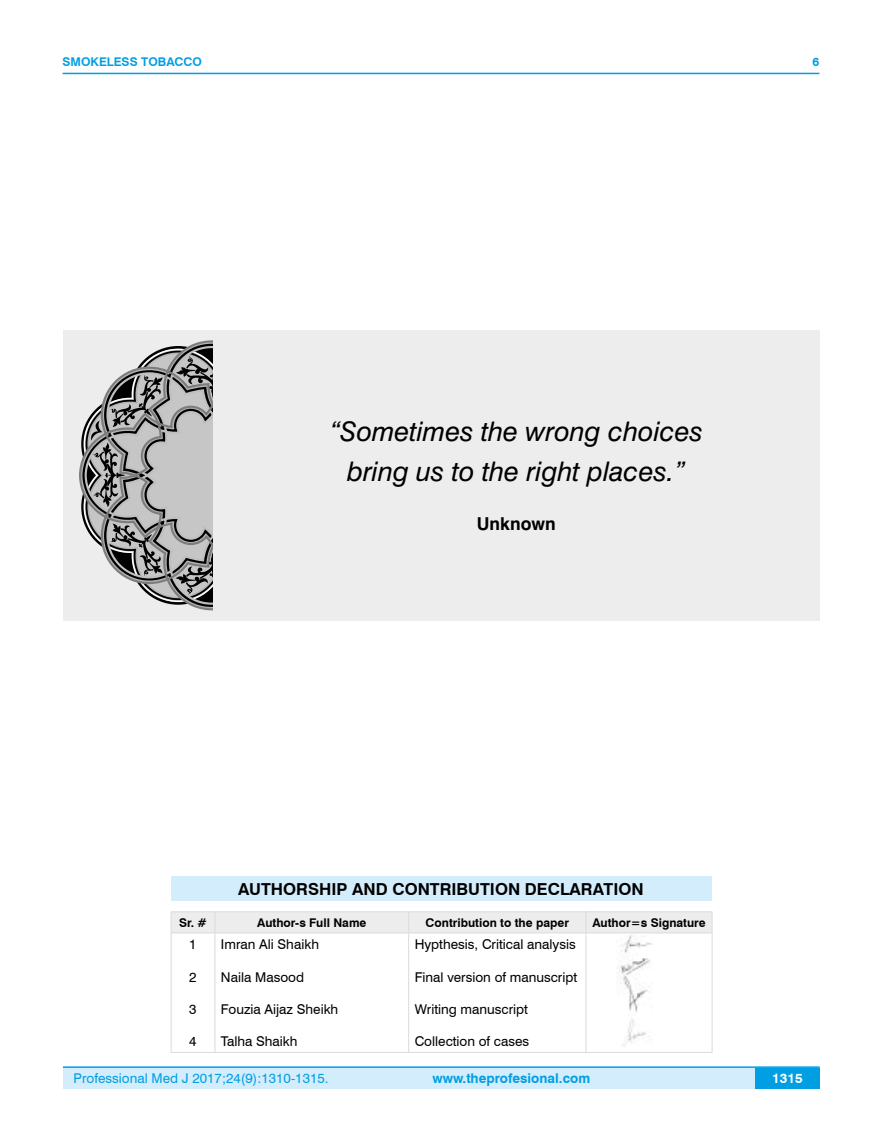
<style>
.page{position:relative;width:882px;height:1145px;background:#fff}
.page>*{position:absolute;margin:0;border:0;box-sizing:border-box;transform-origin:0 0}
.t1{font:italic 27px/40.5px "Swiss 721 BT";color:#000;text-align:center}
.t2{font:700 17.7px "Swiss 721 BT";color:#000}
.t3{font:700 16.5px "Swiss 721 BT";color:#000}
.t4{font:13.5px "Swiss 721 BT";color:#000}
.t5{font:13.5px "Swiss 721 BT";color:#009fe3}
.t6{font:700 13.5px "Swiss 721 BT";color:#009fe3}
.t7{font:700 13.5px "Swiss 721 BT";color:#fff}
.t8{font:700 12px "Swiss 721 BT";color:#000}
.t9{font:700 12px "Swiss 721 BT";color:#009fe3}
</style>
<div class="page">
<div style="left:63px;top:1067px;width:756px;height:21px;background:#d4edfc"></div>
<hr style="left:63px;top:1066px;width:756px;height:2px;background:#009fe3">
<div style="left:754px;top:1068px;width:65px;height:20px;background:#009fe3"></div>
<hr style="left:63px;top:73px;width:756px;height:1px;background:#009fe3">
<div style="left:171px;top:876px;width:540px;height:24px;background:#d4edfc"></div>
<div style="left:171px;top:911px;width:541px;height:21px;background:#ededed"></div>
<hr style="left:171px;top:932px;width:44px;height:1px;background:#dadada">
<hr style="left:171px;top:933px;width:1px;height:119px;background:#dadada">
<hr style="left:215px;top:932px;width:193px;height:1px;background:#dadada">
<hr style="left:214px;top:933px;width:1px;height:119px;background:#dadada">
<hr style="left:408px;top:932px;width:177px;height:1px;background:#dadada">
<hr style="left:408px;top:933px;width:1px;height:119px;background:#dadada">
<hr style="left:585px;top:932px;width:127px;height:1px;background:#dadada">
<hr style="left:585px;top:933px;width:1px;height:119px;background:#dadada">
<hr style="left:711px;top:933px;width:1px;height:119px;background:#dadada">
<hr style="left:171px;top:1052px;width:44px;height:1px;background:#dadada">
<hr style="left:215px;top:1052px;width:193px;height:1px;background:#dadada">
<hr style="left:408px;top:1052px;width:177px;height:1px;background:#dadada">
<hr style="left:585px;top:1052px;width:127px;height:1px;background:#dadada">
<img style="left:619px;top:935px;width:33px;height:111px">
<div style="left:63px;top:330px;width:756px;height:291px;background:#ededed"></div>
<svg style="left:79px;top:340px;width:134px;height:271px"></svg>
<svg style="left:176px;top:356px;width:37px;height:42px;background:#7e7e7e"></svg>
<svg style="left:110px;top:523px;width:52px;height:53px;background:#777"></svg>
<svg style="left:175px;top:552px;width:38px;height:42px;background:#7f7f7f"></svg>
<svg style="left:89px;top:375px;width:73px;height:132px;background:#8e8e8e"></svg>
<p class="t9" style="left:63px;top:53px;width:141px">SMOKELESS TOBACCO</p>
<p class="t9" style="left:812px;top:53px;width:8px">6</p>
<h1 class="t1" style="left:329px;top:410px;width:375px">“Sometimes the wrong choices bring us to the right places.”</h1>
<h2 class="t2" style="left:476px;top:511px;width:80px">Unknown</h2>
<p class="t3" style="left:238px;top:877px;width:406px">AUTHORSHIP AND CONTRIBUTION DECLARATION</p>
<p class="t8" style="left:179px;top:914px;width:29px">Sr. #</p>
<p class="t8" style="left:257px;top:914px;width:111px">Author-s Full Name</p>
<p class="t8" style="left:425px;top:914px;width:145px">Contribution to the paper</p>
<p class="t8" style="left:592px;top:914px;width:115px">Author=s Signature</p>
<p class="t4" style="left:189px;top:935px;width:9px">1</p>
<p class="t4" style="left:189px;top:967px;width:9px">2</p>
<p class="t4" style="left:189px;top:1000px;width:9px">3</p>
<p class="t4" style="left:189px;top:1032px;width:9px">4</p>
<p class="t4" style="left:221px;top:935px;width:99px">Imran Ali Shaikh</p>
<p class="t4" style="left:221px;top:967px;width:85px">Naila Masood</p>
<p class="t4" style="left:221px;top:1000px;width:119px">Fouzia Aijaz Sheikh</p>
<p class="t4" style="left:221px;top:1032px;width:78px">Talha Shaikh</p>
<p class="t4" style="left:414px;top:935px;width:162px">Hypthesis, Critical analysis</p>
<p class="t4" style="left:414px;top:967px;width:164px">Final version of manuscript</p>
<p class="t4" style="left:414px;top:1000px;width:115px">Writing manuscript</p>
<p class="t4" style="left:414px;top:1032px;width:116px">Collection of cases</p>
<p class="t5" style="left:74px;top:1069px;width:256px">Professional Med J 2017;24(9):1310-1315.</p>
<p class="t6" style="left:432px;top:1069px;width:159px">www.theprofesional.com</p>
<p class="t7" style="left:771px;top:1069px;width:32px">1315</p>
</div>
